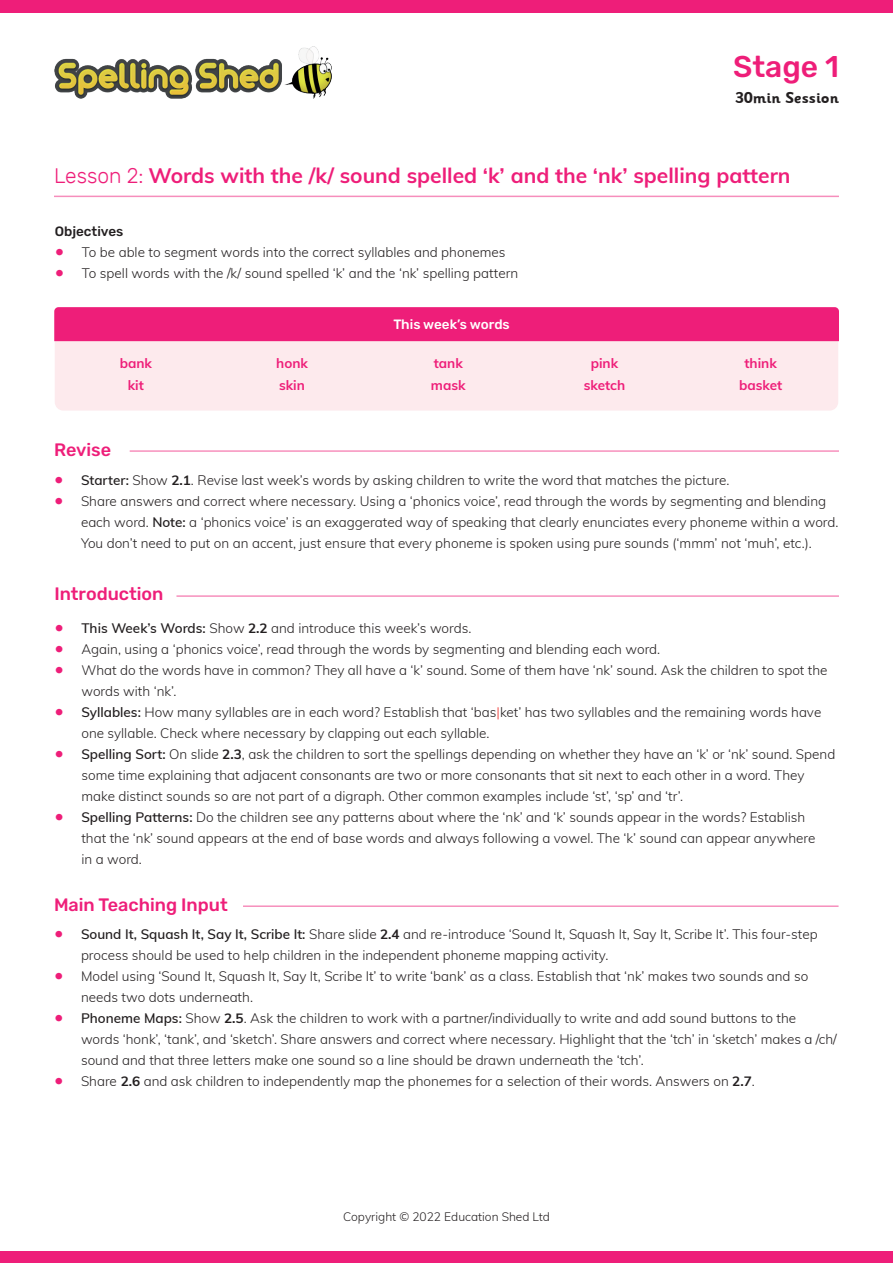
<style>
.page{position:relative;width:893px;height:1263px;background:#fff}
.page>*{position:absolute;margin:0;border:0;box-sizing:border-box;transform-origin:0 0}
.t1{font:500 30px "Rubik";color:#ee1e79}
.t2{font:700 21px "Muli";color:#ee1e79}
.t3{font:500 18px "Rubik";color:#ee1e79}
.t4{font:700 15.75px "Sassoon Infant Rg";color:#231f20}
.t5{font:300 13.5px/21px "Muli";color:#231f20}
.t6{font:700 13.5px/22.5px "Muli";color:#ee1e79;text-align:center}
.t7{font:500 13.5px "Rubik";color:#fff}
.t8{font:500 13.5px "Rubik";color:#231f20}
.t9{font:300 12px "Muli";color:#231f20}
.s1{font-family:"Rubik";font-weight:300}
.s2{font-weight:700;font-size:18px;color:#ee1e79}
.s3{font-weight:600}
.s4{font-weight:700}
.s5{color:#ee2e2b}
</style>
<div class="page">
<div style="left:0;top:1251px;width:893px;height:12px;background:#ee1e79"></div>
<div style="left:0;top:0;width:893px;height:13px;background:#ee1e79"></div>
<img style="left:55px;top:47px;width:277px;height:51px">
<div style="left:55px;top:308px;width:783px;height:103px;background:#fdeaed;border-radius:9px"></div>
<hr style="left:130px;top:450px;width:709px;height:2px;background:#ee1e79">
<hr style="left:54px;top:196px;width:785px;height:1px;background:#ee1e79">
<hr style="left:243px;top:905px;width:595px;height:2px;background:#ee1e79">
<hr style="left:176px;top:595px;width:663px;height:2px;background:#ee1e79">
<div style="left:54px;top:307px;width:785px;height:34px;background:#ee1e79"></div>
<h1 class="t1" style="left:733px;top:49px;width:107px">Stage 1</h1>
<p class="t4" style="left:736px;top:89px;width:105px">30min Session</p>
<h2 class="t2" style="left:54px;top:160px;width:738px"><span class="s1">Lesson 2:</span> Words with the /k/ sound spelled ‘k’ and the ‘nk’ spelling pattern</h2>
<p class="t8" style="left:55px;top:223px;width:70px">Objectives</p>
<p class="t5" style="left:55px;top:241px;width:452px"><span class="s2">•</span> To be able to segment words into the correct syllables and phonemes</p>
<p class="t5" style="left:55px;top:262px;width:465px"><span class="s2">•</span> To spell words with the /k/ sound spelled ‘k’ and the ‘nk’ spelling pattern</p>
<p class="t7" style="left:393px;top:316px;width:118px">This week’s words</p>
<p class="t6" style="left:120px;top:351px;width:34px">bank kit</p>
<p class="t6" style="left:276px;top:351px;width:33px;text-align:left">honk skin</p>
<p class="t6" style="left:431px;top:351px;width:36px;text-align:left">tank mask</p>
<p class="t6" style="left:584px;top:351px;width:43px">pink sketch</p>
<p class="t6" style="left:739px;top:351px;width:45px">think basket</p>
<h3 class="t3" style="left:54px;top:439px;width:59px">Revise</h3>
<p class="t5" style="left:54px;top:469px;width:677px"><span class="s2">•</span> <span class="s3">Starter:</span> Show <span class="s4">2.1</span>. Revise last week’s words by asking children to write the word that matches the picture.</p>
<p class="t5" style="left:81px;top:490px;width:759px;text-indent:-27px"><span class="s2">•</span> Share answers and correct where necessary. Using a ‘phonics voice’, read through the words by segmenting and blending each word. <span class="s3">Note:</span> a ‘phonics voice’ is an exaggerated way of speaking that clearly enunciates every phoneme within a word.<br>You don’t need to put on an accent, just ensure that every phoneme is spoken using pure sounds (‘mmm’ not ‘muh’, etc.).</p>
<h3 class="t3" style="left:54px;top:584px;width:111px">Introduction</h3>
<p class="t5" style="left:54px;top:617px;width:418px"><span class="s2">•</span> <span class="s3">This Week’s Words:</span> Show <span class="s4">2.2</span> and introduce this week’s words.</p>
<p class="t5" style="left:54px;top:638px;width:607px"><span class="s2">•</span> Again, using a ‘phonics voice’, read through the words by segmenting and blending each word.</p>
<p class="t5" style="left:81px;top:659px;width:748px;text-indent:-27px"><span class="s2">•</span> What do the words have in common? They all have a ‘k’ sound. Some of them have ‘nk’ sound. Ask the children to spot the words with ‘nk’.</p>
<p class="t5" style="left:81px;top:701px;width:741px;text-indent:-27px"><span class="s2">•</span> <span class="s3">Syllables:</span> How many syllables are in each word? Establish that ‘bas<span class="s5">|</span>ket’ has two syllables and the remaining words have one syllable. Check where necessary by clapping out each syllable.</p>
<p class="t5" style="left:81px;top:743px;width:755px;text-indent:-27px"><span class="s2">•</span> <span class="s3">Spelling Sort:</span> On slide <span class="s4">2.3</span>, ask the children to sort the spellings depending on whether they have an ‘k’ or ‘nk’ sound. Spend some time explaining that adjacent consonants are two or more consonants that sit next to each other in a word. They make distinct sounds so are not part of a digraph. Other common examples include ‘st’, ‘sp’ and ‘tr’.</p>
<p class="t5" style="left:81px;top:806px;width:735px;text-indent:-27px"><span class="s2">•</span> <span class="s3">Spelling Patterns:</span> Do the children see any patterns about where the ‘nk’ and ‘k’ sounds appear in the words? Establish that the ‘nk’ sound appears at the end of base words and always following a vowel. The ‘k’ sound can appear anywhere in a word.</p>
<h3 class="t3" style="left:54px;top:894px;width:175px">Main Teaching Input</h3>
<p class="t5" style="left:81px;top:923px;width:738px;text-indent:-27px"><span class="s2">•</span> <span class="s3">Sound It, Squash It, Say It, Scribe It:</span> Share slide <span class="s4">2.4</span> and re-introduce ‘Sound It, Squash It, Say It, Scribe It’. This four-step process should be used to help children in the independent phoneme mapping activity.</p>
<p class="t5" style="left:81px;top:965px;width:729px;text-indent:-27px"><span class="s2">•</span> Model using ‘Sound It, Squash It, Say It, Scribe It’ to write ‘bank’ as a class. Establish that ‘nk’ makes two sounds and so needs two dots underneath.</p>
<p class="t5" style="left:81px;top:1007px;width:757px;text-indent:-27px"><span class="s2">•</span> <span class="s3">Phoneme Maps:</span> Show <span class="s4">2.5</span>. Ask the children to work with a partner/individually to write and add sound buttons to the words ‘honk’, ‘tank’, and ‘sketch’. Share answers and correct where necessary. Highlight that the ‘tch’ in ‘sketch’ makes a /ch/ sound and that three letters make one sound so a line should be drawn underneath the ‘tch’.</p>
<p class="t5" style="left:54px;top:1070px;width:702px"><span class="s2">•</span> Share <span class="s4">2.6</span> and ask children to independently map the phonemes for a selection of their words. Answers on <span class="s4">2.7</span>.</p>
<p class="t9" style="left:343px;top:1208px;width:208px">Copyright © 2022 Education Shed Ltd</p>
</div>
